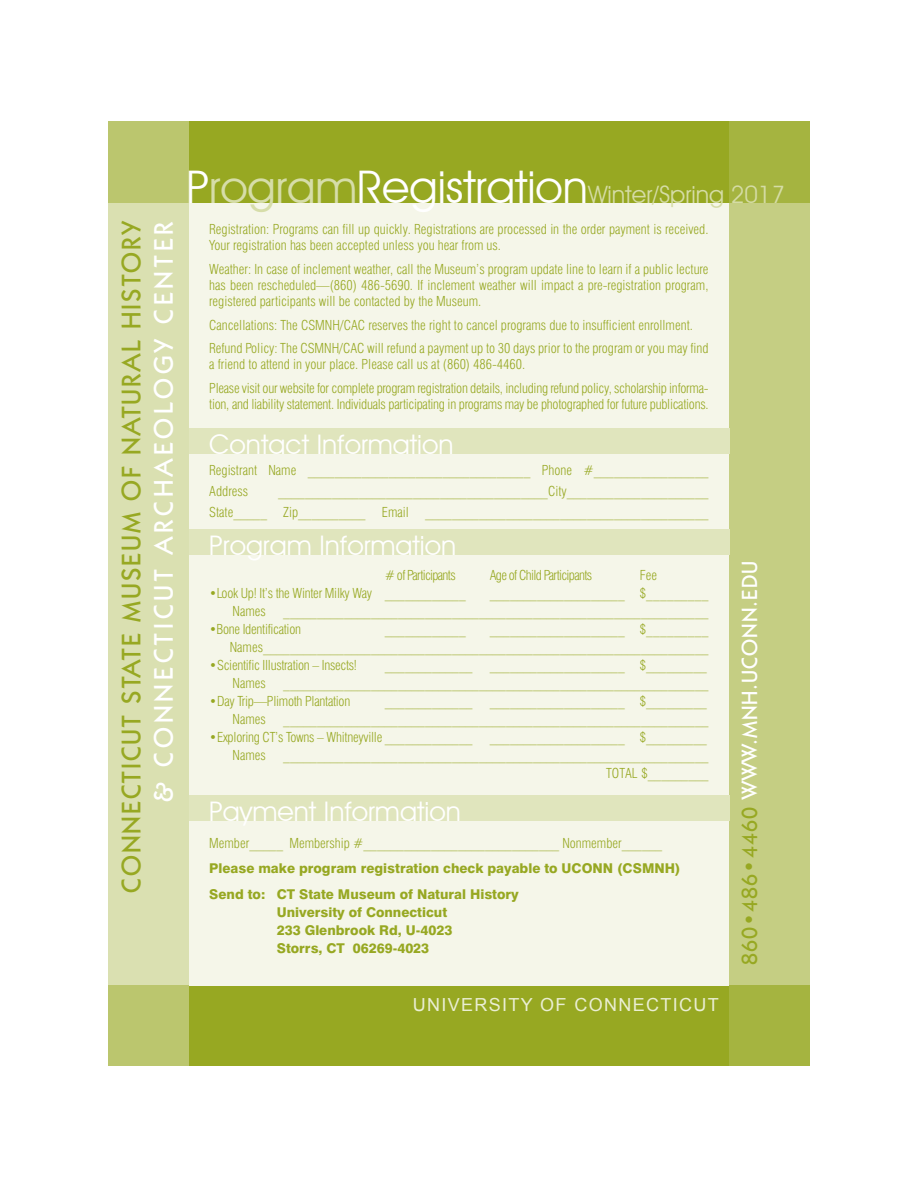
<style>
.page{position:relative;width:918px;height:1188px;background:#fff}
.page>*{position:absolute;margin:0;border:0;box-sizing:border-box;transform-origin:0 0}
.t1{font:27px "Avant Garde IT Cby BT";color:#fff}
.t2{font:500 27px "Kabel IT Cby BT";letter-spacing:.075em;color:#97a822}
.t3{font:500 27px "Kabel IT Cby BT";letter-spacing:.15em;color:#fff}
.t4{font:24px "Avant Garde IT Cby BT";color:#d5dca6}
.t5{font:500 22.05px "Kabel IT Cby BT";letter-spacing:.05em;color:#fff}
.t6{font:18px "Arial";letter-spacing:.075em;color:#eaeed3}
.t7{font:300 condensed 13.5px/16.2px "Swiss 721 BT";color:#97a822}
.t8{font:300 condensed 13.5px/23.4px "Swiss 721 BT";letter-spacing:-.02em;color:#97a822}
.t9{font:800 13.5px/18px "Swiss 721 BT";color:#97a822}
.t10{font:300 condensed 13.5px "Swiss 721 BT";letter-spacing:-.05em;color:#97a822}
.s1{font-size:45px;color:#fff}
.s2{font-size:45px;color:#d6dda9}
.s3{color:#97a822}
</style>
<div class="page">
<div style="left:108px;top:122px;width:702px;height:81px;background:#97a822"></div>
<div style="left:108px;top:986px;width:702px;height:80px;background:#97a822"></div>
<svg style="left:729px;top:122px;width:81px;height:944px;background:#bfc977"></svg>
<svg style="left:108px;top:122px;width:81px;height:944px;background:#d4dba5"></svg>
<div style="left:189px;top:203px;width:540px;height:783px;background:#f5f6e9"></div>
<div style="left:189px;top:428px;width:541px;height:25px;background:#e0e5bd"></div>
<div style="left:189px;top:796px;width:540px;height:25px;background:#e0e5bd"></div>
<div style="left:189px;top:530px;width:540px;height:25px;background:#e0e5bd"></div>
<h1 class="t2" style="left:114px;top:893px;width:674px;rotate:-90deg">CONNECTICUT STATE MUSEUM OF NATURAL HISTORY</h1>
<h1 class="t3" style="left:147px;top:802px;width:582px;rotate:-90deg">&amp; CONNECTICUT ARCHAEOLOGY CENTER</h1>
<h2 class="t4" style="left:186px;top:180px;width:600px"><span class="s1">P</span><span class="s2">rogram</span><span class="s1">Registration</span>Winter/Spring 2017</h2>
<p class="t7" style="left:209px;top:221px;width:501px">Registration: Programs can fill up quickly. Registrations are processed in the order payment is received.<br>Your registration has been accepted unless you hear from us.</p>
<p class="t7" style="left:209px;top:261px;width:501px;text-align:justify">Weather: In case of inclement weather, call the Museum’s program update line to learn if a public lecture has been rescheduled—(860) 486-5690. If inclement weather will impact a pre-registration program, registered participants will be contacted by the Museum.</p>
<p class="t7" style="left:209px;top:313px;width:501px;line-height:23.4px">Cancellations: The CSMNH/CAC reserves the right to cancel programs due to insufficient enrollment.<br>Refund Policy: The CSMNH/CAC will refund a payment up to 30 days prior to the program or you may find</p>
<p class="t8" style="left:209px;top:353px;width:501px">a friend to attend in your place. Please call us at (860) 486-4460.<br>Please visit our website for complete program registration details, including refund policy, scholarship informa-</p>
<p class="t8" style="left:209px;top:392px;width:501px">tion, and liability statement. Individuals participating in programs may be photographed for future publications.</p>
<h1 class="t1" style="left:209px;top:428px;width:246px">Contact Information</h1>
<p class="t7" style="left:209px;top:460px;width:501px;line-height:21px">Registrant Name _________________________________ Phone #_________________<br>Address</p>
<p class="t7" style="left:209px;top:481px;width:501px;line-height:21px;text-align:right">________________________________________City_____________________<br>State_____ Zip__________ Email __________________________________________</p>
<h1 class="t1" style="left:209px;top:529px;width:248px">Program Information</h1>
<p class="t10" style="left:385px;top:567px;width:72px"># of Participants</p>
<p class="t10" style="left:490px;top:567px;width:104px">Age of Child Participants</p>
<p class="t7" style="left:640px;top:567px;width:19px">Fee</p>
<p class="t8" style="left:209px;top:582px;width:258px">•Look Up! It’s the Winter Milky Way ____________</p>
<p class="t7" style="left:490px;top:585px;width:220px">____________________ $_________</p>
<p class="t7" style="left:233px;top:603px;width:35px">Names</p>
<p class="t7" style="left:283px;top:603px;width:427px">_______________________________________________________________</p>
<p class="t8" style="left:209px;top:618px;width:93px">•Bone Identification</p>
<p class="t7" style="left:385px;top:621px;width:82px">____________</p>
<p class="t7" style="left:230px;top:621px;width:480px;line-height:18px;text-align:right">____________________ $_________<br>Names__________________________________________________________________</p>
<p class="t8" style="left:209px;top:654px;width:149px">•Scientific Illustration – Insects!</p>
<p class="t7" style="left:385px;top:657px;width:89px">_____________</p>
<p class="t7" style="left:490px;top:657px;width:219px">____________________ $_________</p>
<p class="t7" style="left:233px;top:675px;width:35px">Names</p>
<p class="t7" style="left:283px;top:675px;width:427px">_______________________________________________________________</p>
<p class="t8" style="left:209px;top:690px;width:143px">•Day Trip—Plimoth Plantation</p>
<p class="t7" style="left:385px;top:693px;width:89px">_____________</p>
<p class="t7" style="left:490px;top:693px;width:219px">____________________ $_________</p>
<p class="t7" style="left:233px;top:711px;width:35px">Names</p>
<p class="t7" style="left:283px;top:711px;width:427px">_______________________________________________________________</p>
<p class="t8" style="left:209px;top:726px;width:265px">•Exploring CT’s Towns – Whitneyville _____________</p>
<p class="t7" style="left:490px;top:729px;width:219px">____________________ $_________</p>
<p class="t7" style="left:233px;top:747px;width:35px">Names</p>
<p class="t7" style="left:283px;top:747px;width:427px;line-height:18px;text-align:right">_______________________________________________________________<br>TOTAL $_________</p>
<h1 class="t1" style="left:209px;top:795px;width:253px">Payment Information</h1>
<p class="t7" style="left:209px;top:835px;width:454px">Member_____ Membership #_____________________________ Nonmember______</p>
<p class="t9" style="left:209px;top:856px;width:473px;line-height:25.5px">Please make program registration check payable to UCONN (CSMNH)<br>Send to: CT State Museum of Natural History</p>
<p class="t9" style="left:277px;top:903px;width:177px">University of Connecticut<br>233 Glenbrook Rd, U-4023<br>Storrs, CT 06269-4023</p>
<h3 class="t6" style="left:413px;top:993px;width:308px">UNIVERSITY OF CONNECTICUT</h3>
<h3 class="t5" style="left:736px;top:965px;width:406px;rotate:-90deg"><span class="s3">860•486•4460</span> WWW.MNH.UCONN.EDU</h3>
</div>
